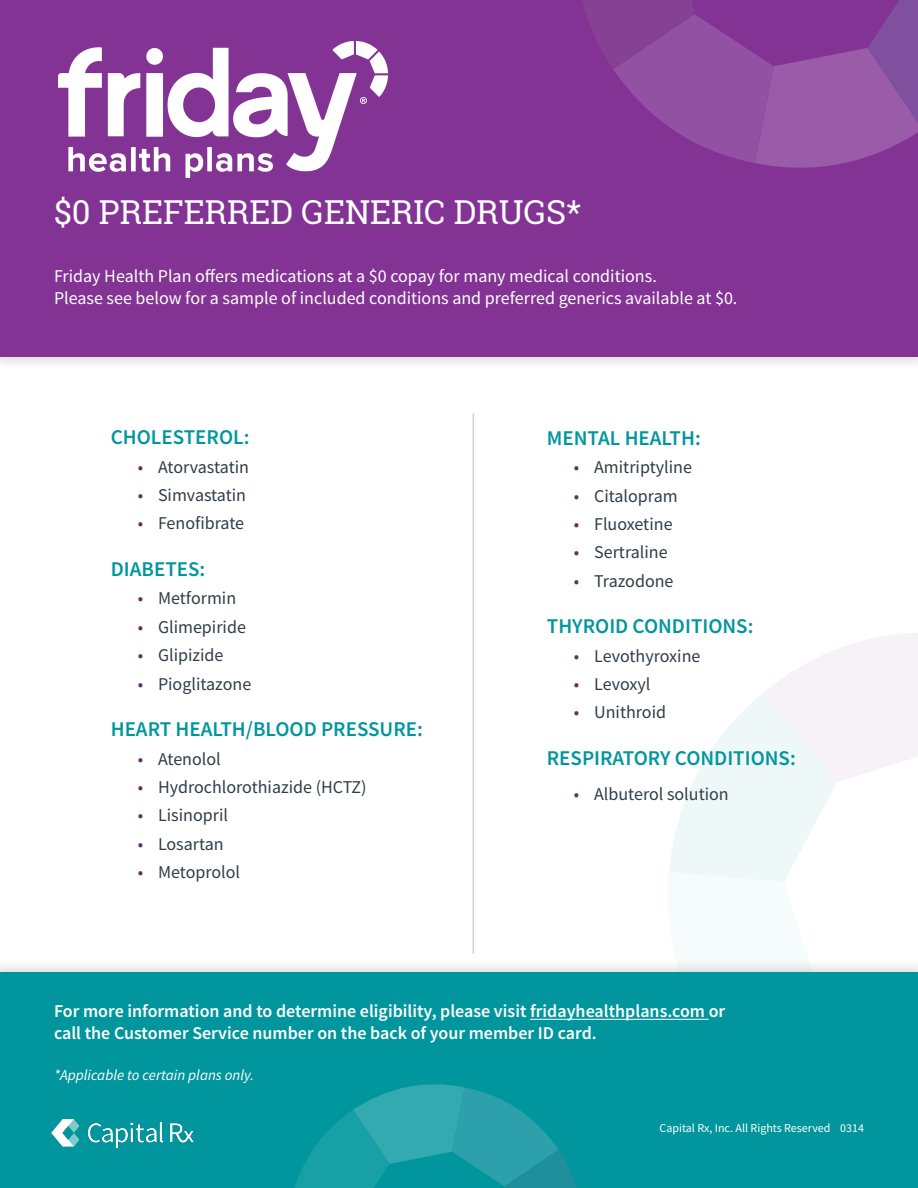
<style>
.page{position:relative;width:918px;height:1188px;background:#fff}
.page>*{position:absolute;margin:0;border:0;box-sizing:border-box;transform-origin:0 0}
.t1{font:33px "Roboto Slab";color:#fff}
.t2{font:600 21px "Source Sans Pro";color:#01969d}
.t3{font:18px "Source Sans Pro";color:#303d47}
.t4{font:18px "Source Sans Pro";color:#fff}
.t5{font:600 18px/21.6px "Source Sans Pro";color:#fff}
.t6{font:italic 15px "Source Sans Pro";color:#fff}
.body_-_medium_-_dark{font:12px "Source Sans Pro";color:#fff}
.s1{color:#652d64}
</style>
<div class="page">
<svg style="left:669px;top:633px;width:249px;height:249px"></svg>
<div style="left:0;top:959px;width:918px;height:229px;background:#231f20;opacity:.15"></div>
<div style="left:0;top:973px;width:918px;height:215px;background:#01969d"></div>
<div style="left:0;top:0;width:918px;height:371px;background:#231f20;opacity:.15"></div>
<div style="left:0;top:0;width:918px;height:356px;background:#823394"></div>
<hr style="left:473px;top:413px;width:1px;height:540px;background:#303d47">
<hr style="left:530px;top:1019px;width:179px;height:1px;background:#fff">
<img style="left:52px;top:1119px;width:141px;height:29px">
<svg style="left:582px;top:0;width:336px;height:168px"></svg>
<svg style="left:295px;top:1084px;width:282px;height:104px"></svg>
<img style="left:59px;top:42px;width:328px;height:135px">
<p class="t1" style="left:54px;top:190px;width:529px">$0 PREFERRED GENERIC DRUGS*</p>
<p class="t4" style="left:54px;top:265px;width:604px">Friday Health Plan offers medications at a $0 copay for many medical conditions.</p>
<p class="t4" style="left:54px;top:286px;width:685px">Please see below for a sample of included conditions and preferred generics available at $0.</p>
<p class="t2" style="left:111px;top:424px;width:140px">CHOLESTEROL:</p>
<p class="t3" style="left:138px;top:455px;width:113px"><span class="s1">•</span> Atorvastatin</p>
<p class="t3" style="left:138px;top:484px;width:110px"><span class="s1">•</span> Simvastatin</p>
<p class="t3" style="left:138px;top:512px;width:108px"><span class="s1">•</span> Fenofibrate</p>
<p class="t2" style="left:111px;top:555px;width:96px">DIABETES:</p>
<p class="t3" style="left:138px;top:587px;width:100px"><span class="s1">•</span> Metformin</p>
<p class="t3" style="left:138px;top:615px;width:110px"><span class="s1">•</span> Glimepiride</p>
<p class="t3" style="left:138px;top:644px;width:87px"><span class="s1">•</span> Glipizide</p>
<p class="t3" style="left:138px;top:672px;width:115px"><span class="s1">•</span> Pioglitazone</p>
<p class="t2" style="left:111px;top:715px;width:314px">HEART HEALTH/BLOOD PRESSURE:</p>
<p class="t3" style="left:138px;top:747px;width:85px"><span class="s1">•</span> Atenolol</p>
<p class="t3" style="left:138px;top:775px;width:230px"><span class="s1">•</span> Hydrochlorothiazide (HCTZ)</p>
<p class="t3" style="left:138px;top:804px;width:92px"><span class="s1">•</span> Lisinopril</p>
<p class="t3" style="left:138px;top:832px;width:88px"><span class="s1">•</span> Losartan</p>
<p class="t3" style="left:138px;top:860px;width:104px"><span class="s1">•</span> Metoprolol</p>
<p class="t2" style="left:547px;top:424px;width:155px">MENTAL HEALTH:</p>
<p class="t3" style="left:574px;top:456px;width:120px"><span class="s1">•</span> Amitriptyline</p>
<p class="t3" style="left:574px;top:484px;width:105px"><span class="s1">•</span> Citalopram</p>
<p class="t3" style="left:574px;top:513px;width:100px"><span class="s1">•</span> Fluoxetine</p>
<p class="t3" style="left:574px;top:541px;width:95px"><span class="s1">•</span> Sertraline</p>
<p class="t3" style="left:574px;top:569px;width:101px"><span class="s1">•</span> Trazodone</p>
<p class="t2" style="left:547px;top:612px;width:208px">THYROID CONDITIONS:</p>
<p class="t3" style="left:574px;top:644px;width:128px"><span class="s1">•</span> Levothyroxine</p>
<p class="t3" style="left:574px;top:672px;width:78px"><span class="s1">•</span> Levoxyl</p>
<p class="t3" style="left:574px;top:701px;width:94px"><span class="s1">•</span> Unithroid</p>
<p class="t2" style="left:547px;top:744px;width:250px">RESPIRATORY CONDITIONS:</p>
<p class="t3" style="left:574px;top:782px;width:156px"><span class="s1">•</span> Albuterol solution</p>
<p class="t5" style="left:54px;top:1001px;width:673px">For more information and to determine eligibility, please visit fridayhealthplans.com or call the Customer Service number on the back of your member ID card.</p>
<p class="t6" style="left:54px;top:1065px;width:201px">*Applicable to certain plans only.</p>
<p class="body_-_medium_-_dark" style="left:660px;top:1121px;width:206px">Capital Rx, Inc. All Rights Reserved 0314</p>
</div>
